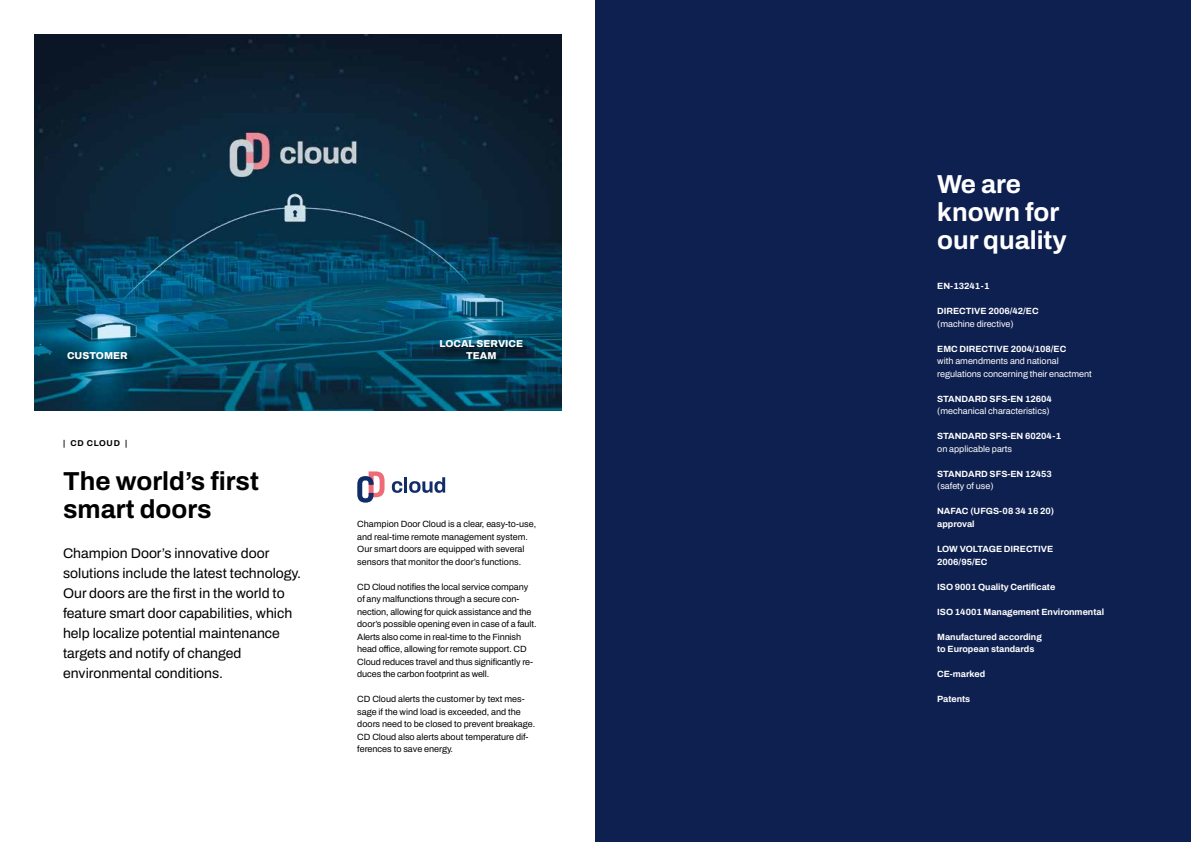
<style>
.page{position:relative;width:1191px;height:842px;background:#fff}
.page>*{position:absolute;margin:0;border:0;box-sizing:border-box;transform-origin:0 0}
.t1{font:700 26px/28px "Archivo";color:#000}
.t2{font:700 26px/28px "Archivo";color:#fff}
.t3{font:14px/20px "Archivo";color:#000}
.t4{font:800 10px/12px "Archivo";color:#fff;text-align:center}
.t5{font:9px/12.5px "Archivo";letter-spacing:-.01em;color:#000}
.t6{font:700 9px/12.5px "Archivo";color:#fff}
.t7{font:9px/12.5px "Archivo";color:#fff}
.t8{font:700 8.5px "Archivo";letter-spacing:.08em;color:#000}
</style>
<div class="page">
<div style="left:595px;top:0;width:596px;height:842px;background:#0e2050"></div>
<img style="left:34px;top:34px;width:527px;height:377px">
<svg style="left:357px;top:471px;width:27px;height:32px"></svg>
<svg style="left:392px;top:481px;width:10px;height:12px"></svg>
<hr style="left:404px;top:477px;width:3px;height:16px;background:#102d69">
<svg style="left:409px;top:477px;width:36px;height:16px"></svg>
<div style="left:66px;top:350px;width:71px;height:19px;background:#000;opacity:.75"></div>
<svg style="left:438px;top:338px;width:94px;height:31px;background:#06354b"></svg>
<p class="t4" style="left:67px;top:349px;width:62px">CUSTOMER</p>
<p class="t8" style="left:63px;top:437px;width:66px">| CD CLOUD |</p>
<h1 class="t1" style="left:63px;top:467px;width:197px">The world’s first smart doors</h1>
<p class="t3" style="left:63px;top:543px;width:239px">Champion Door’s innovative door solutions include the latest technology.<br>Our doors are the first in the world to feature smart door capabilities, which help localize potential maintenance targets and notify of changed environmental conditions.</p>
<p class="t4" style="left:439px;top:337px;width:85px">LOCAL SERVICE<br>TEAM</p>
<p class="t5" style="left:357px;top:518px;width:180px">Champion Door Cloud is a clear, easy-to-use, and real-time remote management system.<br>Our smart doors are equipped with several sensors that monitor the door’s functions.</p>
<p class="t5" style="left:357px;top:580px;width:181px">CD Cloud notifies the local service company of any malfunctions through a secure con&shy;nection, allowing for quick assistance and the door’s possible opening even in case of a fault.<br>Alerts also come in real-time to the Finnish head office, allowing for remote support. CD Cloud reduces travel and thus significantly re&shy;duces the carbon footprint as well.</p>
<p class="t5" style="left:357px;top:693px;width:179px">CD Cloud alerts the customer by text mes&shy;sage if the wind load is exceeded, and the doors need to be closed to prevent breakage.<br>CD Cloud also alerts about temperature dif&shy;ferences to save energy.</p>
<h1 class="t2" style="left:937px;top:170px;width:131px">We are known for our quality</h1>
<p class="t6" style="left:937px;top:280px;width:54px">EN-13241-1</p>
<p class="t6" style="left:937px;top:305px;width:103px">DIRECTIVE 2006/42/EC</p>
<p class="t7" style="left:937px;top:318px;width:78px">(machine directive)</p>
<p class="t6" style="left:937px;top:343px;width:131px">EMC DIRECTIVE 2004/108/EC</p>
<p class="t7" style="left:937px;top:355px;width:156px">with amendments and national regulations concerning their enactment</p>
<p class="t6" style="left:937px;top:393px;width:116px">STANDARD SFS-EN 12604</p>
<p class="t7" style="left:937px;top:405px;width:114px">(mechanical characteristics)</p>
<p class="t6" style="left:937px;top:430px;width:125px">STANDARD SFS-EN 60204-1</p>
<p class="t7" style="left:937px;top:443px;width:77px">on applicable parts</p>
<p class="t6" style="left:937px;top:468px;width:116px">STANDARD SFS-EN 12453</p>
<p class="t7" style="left:937px;top:480px;width:58px">(safety of use)</p>
<p class="t6" style="left:937px;top:505px;width:118px">NAFAC (UFGS-08 34 16 20) approval</p>
<p class="t6" style="left:937px;top:543px;width:118px">LOW VOLTAGE DIRECTIVE<br>2006/95/EC</p>
<p class="t6" style="left:937px;top:580px;width:120px">ISO 9001 Quality Certificate</p>
<p class="t6" style="left:937px;top:605px;width:168px">ISO 14001 Management Environmental</p>
<p class="t6" style="left:937px;top:630px;width:106px">Manufactured according to European standards</p>
<p class="t6" style="left:937px;top:668px;width:49px">CE-marked</p>
<p class="t6" style="left:937px;top:693px;width:35px">Patents</p>
</div>
